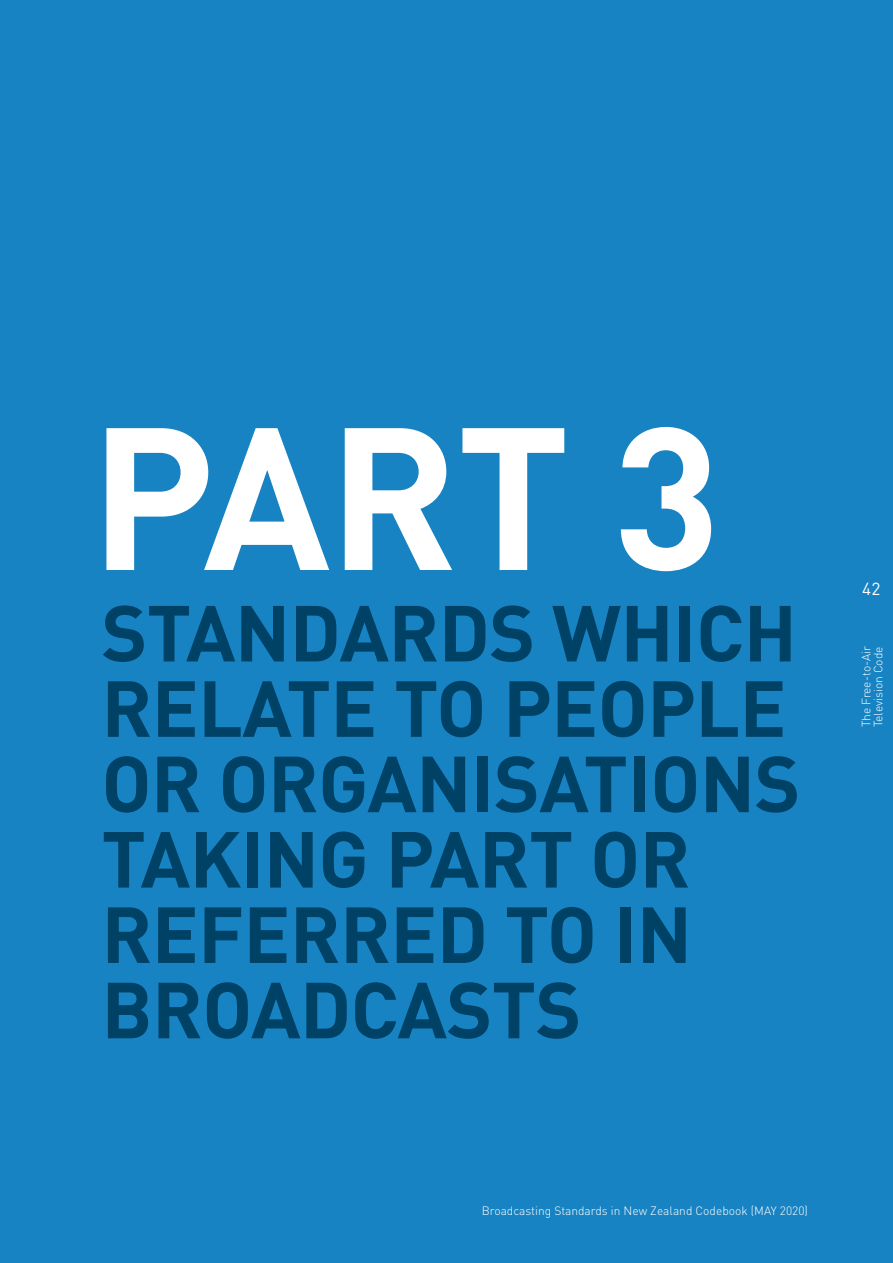
<style>
.page{position:relative;width:893px;height:1263px;background:#fff}
.page>*{position:absolute;margin:0;border:0;box-sizing:border-box;transform-origin:0 0}
.t1{font:700 199.2px "DIN";color:#fff}
.t2{font:700 78px/75.3px "DIN";letter-spacing:-.01em;color:#004166}
.t3{font:17.25px "DIN";color:#fff}
.t4{font:300 12px/12px "DIN";color:#fff}
</style>
<div class="page">
<div style="left:0;top:0;width:893px;height:1262px;background:#1883c2"></div>
<h1 class="t1" style="left:90px;top:368px;width:632px">PART 3</h1>
<h2 class="t2" style="left:101px;top:592px;width:701px">STANDARDS WHICH<br>RELATE TO PEOPLE<br>OR ORGANISATIONS<br>TAKING PART OR<br>REFERRED TO IN<br>BROADCASTS</h2>
<h3 class="t3" style="left:862px;top:578px;width:20px">42</h3>
<p class="t4" style="left:860px;top:727px;width:83px;rotate:-90deg">The Free-to-Air<br>Television Code</p>
<p class="t4" style="left:482px;top:1205px;width:328px">Broadcasting Standards in New Zealand Codebook (MAY 2020)</p>
</div>
